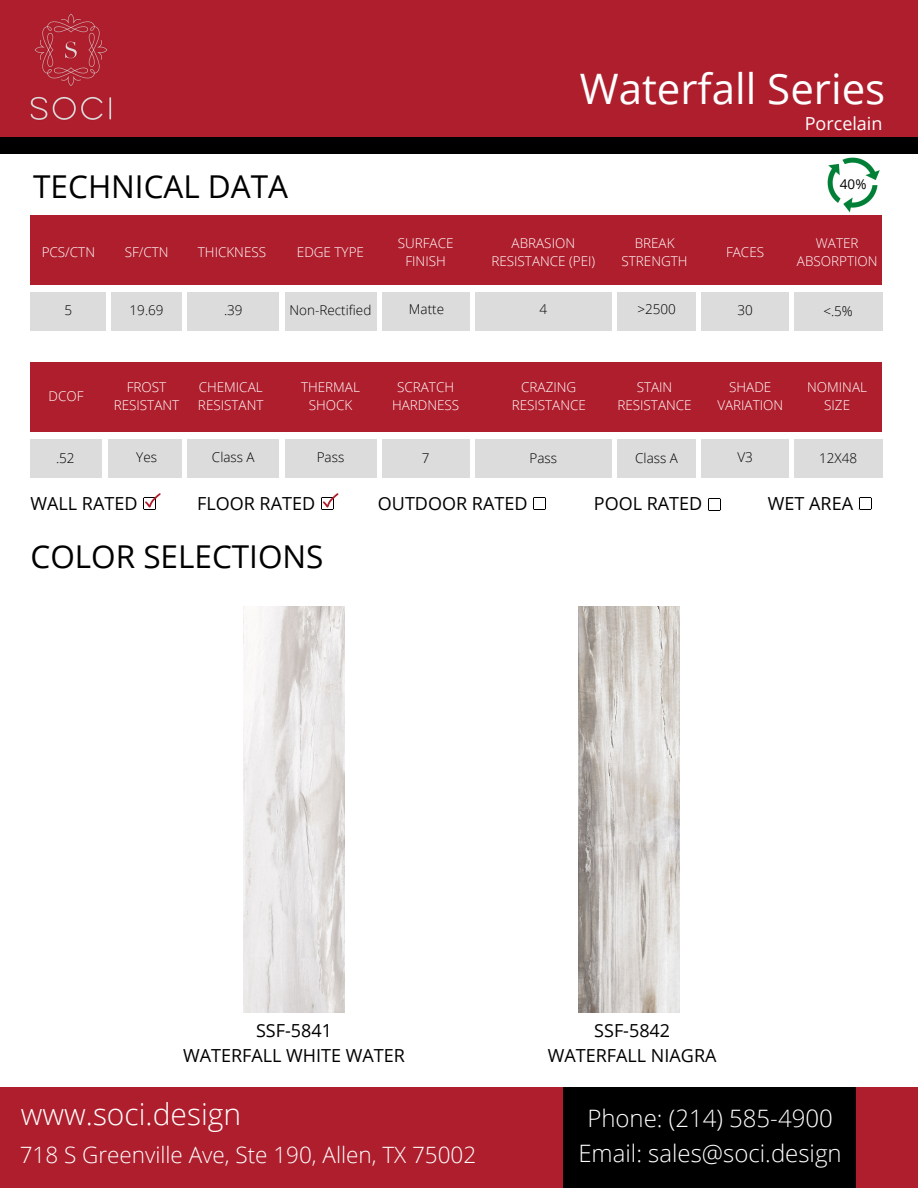
<style>
.page{position:relative;width:918px;height:1188px;background:#fff}
.page>*{position:absolute;margin:0;border:0;box-sizing:border-box;transform-origin:0 0}
.t1{font:42px "Open Sans";color:#fff}
.t2{font:31.5px "Open Sans";color:#000}
.t3{font:300 30px "Open Sans";color:#fff}
.t4{font:300 24px "Open Sans";color:#fff}
.t5{font:300 22.5px "Open Sans";color:#fff}
.t6{font:18px "Open Sans";color:#000}
.t7{font:18px "Open Sans";color:#fff}
.t8{font:300 13.5px/18px "Open Sans";color:#fff;text-align:center}
.t9{font:300 13.5px "Open Sans";color:#000}
.t10{font:13.5px "Open Sans";color:#000}
</style>
<div class="page">
<div style="left:0;top:0;width:918px;height:138px;background:#af1e2d"></div>
<img style="left:30px;top:14px;width:82px;height:106px">
<div style="left:0;top:1087px;width:918px;height:101px;background:#af1e2d"></div>
<div style="left:0;top:137px;width:918px;height:17px;background:#000"></div>
<div style="left:564px;top:1087px;width:292px;height:101px;background:#000"></div>
<div style="left:31px;top:215px;width:851px;height:70px;background:#af1e2d"></div>
<div style="left:31px;top:292px;width:75px;height:38px;background:#dddcdc"></div>
<div style="left:111px;top:292px;width:71px;height:38px;background:#dddcdc"></div>
<div style="left:188px;top:292px;width:91px;height:38px;background:#dddcdc"></div>
<div style="left:285px;top:292px;width:91px;height:38px;background:#dddcdc"></div>
<div style="left:382px;top:292px;width:87px;height:38px;background:#dddcdc"></div>
<div style="left:475px;top:292px;width:137px;height:38px;background:#dddcdc"></div>
<div style="left:31px;top:362px;width:851px;height:69px;background:#af1e2d"></div>
<div style="left:617px;top:292px;width:79px;height:38px;background:#dddcdc"></div>
<div style="left:701px;top:292px;width:88px;height:38px;background:#dddcdc"></div>
<div style="left:794px;top:292px;width:89px;height:38px;background:#dddcdc"></div>
<div style="left:31px;top:439px;width:71px;height:39px;background:#dddcdc"></div>
<div style="left:108px;top:439px;width:74px;height:39px;background:#dddcdc"></div>
<div style="left:188px;top:439px;width:91px;height:39px;background:#dddcdc"></div>
<div style="left:285px;top:439px;width:91px;height:39px;background:#dddcdc"></div>
<div style="left:382px;top:439px;width:87px;height:39px;background:#dddcdc"></div>
<div style="left:475px;top:439px;width:137px;height:39px;background:#dddcdc"></div>
<div style="left:617px;top:439px;width:79px;height:39px;background:#dddcdc"></div>
<div style="left:701px;top:439px;width:88px;height:39px;background:#dddcdc"></div>
<div style="left:794px;top:439px;width:89px;height:39px;background:#dddcdc"></div>
<svg style="left:533px;top:497px;width:13px;height:13px"></svg>
<svg style="left:708px;top:498px;width:13px;height:13px"></svg>
<svg style="left:859px;top:497px;width:13px;height:13px"></svg>
<svg style="left:321px;top:493px;width:18px;height:17px"></svg>
<svg style="left:144px;top:493px;width:17px;height:17px"></svg>
<img style="left:827px;top:157px;width:53px;height:55px">
<img style="left:579px;top:607px;width:101px;height:406px">
<img style="left:243px;top:607px;width:102px;height:406px">
<p class="t1" style="left:580px;top:59px;width:307px">Waterfall Series</p>
<p class="t2" style="left:33px;top:164px;width:256px">TECHNICAL DATA</p>
<p class="t8" style="left:42px;top:243px;width:55px">PCS/CTN</p>
<p class="t8" style="left:198px;top:243px;width:70px">THICKNESS</p>
<p class="t8" style="left:398px;top:234px;width:57px">SURFACE<br>FINISH</p>
<p class="t8" style="left:125px;top:243px;width:45px">SF/CTN</p>
<p class="t8" style="left:297px;top:243px;width:69px">EDGE TYPE</p>
<p class="t7" style="left:805px;top:111px;width:79px">Porcelain</p>
<p class="t10" style="left:840px;top:175px;width:28px">40%</p>
<p class="t8" style="left:491px;top:234px;width:105px">ABRASION<br>RESISTANCE (PEI)</p>
<p class="t8" style="left:622px;top:234px;width:68px">BREAK<br>STRENGTH</p>
<p class="t8" style="left:726px;top:243px;width:40px">FACES</p>
<p class="t8" style="left:797px;top:234px;width:82px">WATER<br>ABSORPTION</p>
<p class="t9" style="left:65px;top:300px;width:9px">5</p>
<p class="t9" style="left:130px;top:300px;width:35px">19.69</p>
<p class="t9" style="left:224px;top:300px;width:20px">.39</p>
<p class="t9" style="left:290px;top:300px;width:83px">Non-Rectified</p>
<p class="t9" style="left:409px;top:299px;width:37px">Matte</p>
<p class="t9" style="left:540px;top:299px;width:9px">4</p>
<p class="t9" style="left:637px;top:299px;width:40px">&gt;2500</p>
<p class="t9" style="left:737px;top:300px;width:17px">30</p>
<p class="t9" style="left:823px;top:301px;width:31px">&lt;.5%</p>
<p class="t8" style="left:49px;top:387px;width:36px">DCOF</p>
<p class="t8" style="left:114px;top:378px;width:67px">FROST<br>RESISTANT</p>
<p class="t8" style="left:198px;top:378px;width:67px;text-align:left">CHEMICAL<br>RESISTANT</p>
<p class="t8" style="left:301px;top:378px;width:60px">THERMAL<br>SHOCK</p>
<p class="t8" style="left:392px;top:378px;width:69px">SCRATCH<br>HARDNESS</p>
<p class="t8" style="left:512px;top:378px;width:76px">CRAZING<br>RESISTANCE</p>
<p class="t8" style="left:617px;top:378px;width:76px">STAIN<br>RESISTANCE</p>
<p class="t8" style="left:717px;top:378px;width:67px">SHADE<br>VARIATION</p>
<p class="t8" style="left:807px;top:378px;width:61px">NOMINAL<br>SIZE</p>
<p class="t9" style="left:56px;top:448px;width:20px">.52</p>
<p class="t9" style="left:136px;top:448px;width:22px">Yes</p>
<p class="t9" style="left:212px;top:448px;width:44px">Class A</p>
<p class="t9" style="left:317px;top:448px;width:29px">Pass</p>
<p class="t9" style="left:422px;top:448px;width:9px">7</p>
<p class="t9" style="left:530px;top:448px;width:29px">Pass</p>
<p class="t9" style="left:635px;top:448px;width:44px">Class A</p>
<p class="t9" style="left:737px;top:448px;width:17px">V3</p>
<p class="t9" style="left:819px;top:448px;width:40px">12X48</p>
<p class="t6" style="left:31px;top:490px;width:108px">WALL RATED</p>
<p class="t6" style="left:197px;top:490px;width:120px">FLOOR RATED</p>
<p class="t6" style="left:378px;top:490px;width:151px">OUTDOOR RATED</p>
<p class="t6" style="left:594px;top:491px;width:110px">POOL RATED</p>
<p class="t6" style="left:768px;top:490px;width:87px">WET AREA</p>
<p class="t2" style="left:31px;top:534px;width:294px">COLOR SELECTIONS</p>
<p class="t6" style="left:256px;top:1018px;width:77px">SSF-5841</p>
<p class="t6" style="left:183px;top:1042px;width:223px">WATERFALL WHITE WATER</p>
<p class="t3" style="left:21px;top:1093px;width:222px">www.soci.design</p>
<p class="t5" style="left:20px;top:1139px;width:458px">718 S Greenville Ave, Ste 190, Allen, TX 75002</p>
<p class="t6" style="left:594px;top:1018px;width:77px">SSF-5842</p>
<p class="t6" style="left:548px;top:1042px;width:170px">WATERFALL NIAGRA</p>
<p class="t4" style="left:587px;top:1102px;width:247px">Phone: (214) 585-4900</p>
<p class="t4" style="left:578px;top:1137px;width:265px">Email: sales@soci.design</p>
</div>
